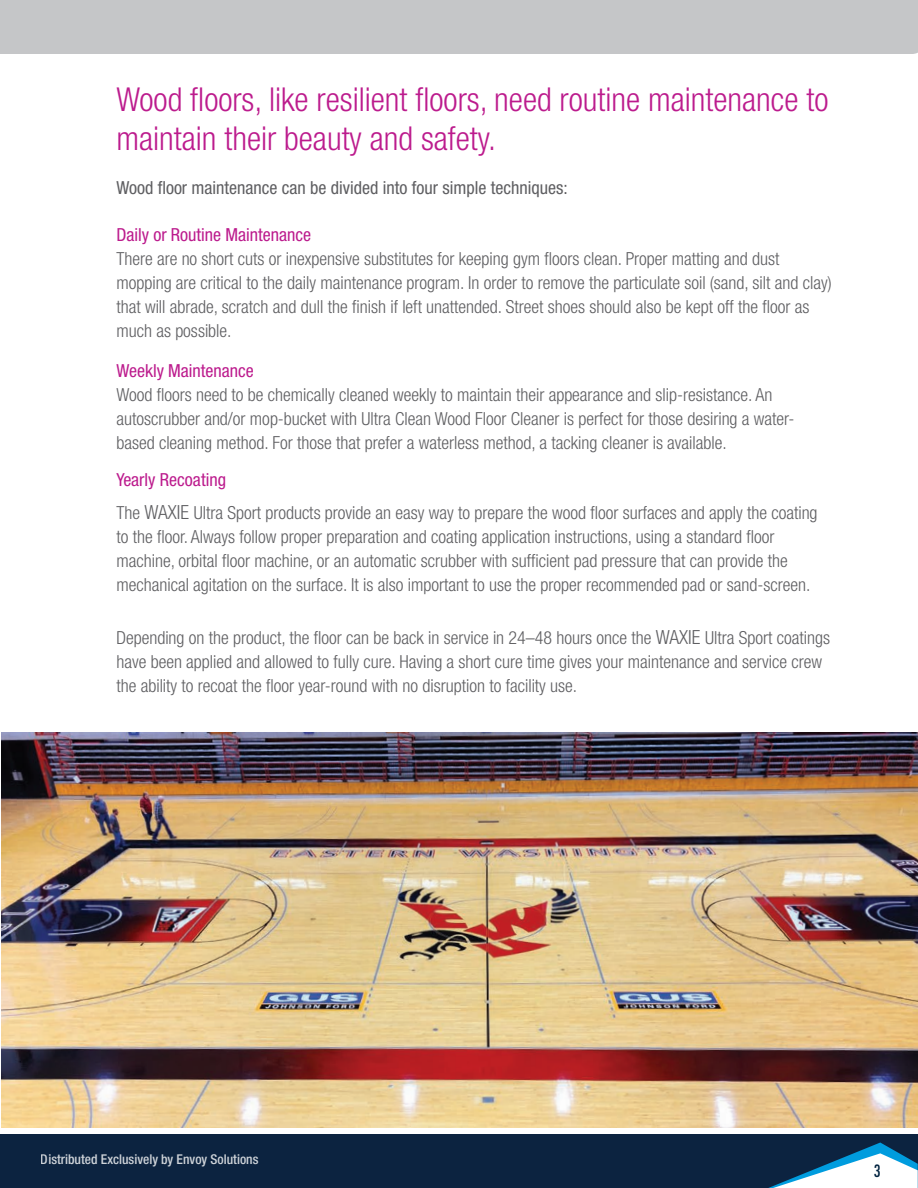
<style>
.page{position:relative;width:918px;height:1188px;background:#fff}
.page>*{position:absolute;margin:0;border:0;box-sizing:border-box;transform-origin:0 0}
._5_Product_Descripti{font:300 condensed 33px/39px "Helvetica Neue LT Std";color:#bc1b8d}
._5_Product_Descripti-2{font:300 condensed 18px/24px "Helvetica Neue LT Std";color:#5f5f62}
._5_Product_Descripti-3{font:condensed 18px "Helvetica Neue LT Std";color:#5f5f62}
._5_Intro_Copy{font:condensed 18px "Helvetica Neue LT Std";color:#bc1b8d}
._5_Product_Descripti-4{font:condensed 18px "Helvetica Neue LT Std";color:#bc1b8d}
.t1{font:500 condensed 16.5px "Futura";color:#002340}
.t2{font:500 condensed 13.5px "Helvetica Neue LT Std";color:#fff}
.s1{font-size:19.5px}
</style>
<div class="page">
<div style="left:0;top:1134px;width:918px;height:54px;background:#0c2340"></div>
<svg style="left:768px;top:1143px;width:150px;height:45px"></svg>
<div style="left:0;top:0;width:918px;height:54px;background:#c5c6c8"></div>
<img style="left:2px;top:732px;width:916px;height:396px">
<p class="_5_Product_Descripti" style="left:116px;top:80px;width:714px">Wood floors, like resilient floors, need routine maintenance to maintain their beauty and safety.</p>
<p class="_5_Product_Descripti-3" style="left:116px;top:177px;width:453px">Wood floor maintenance can be divided into four simple techniques:</p>
<p class="_5_Intro_Copy" style="left:116px;top:224px;width:196px">Daily or Routine Maintenance</p>
<p class="_5_Product_Descripti-2" style="left:116px;top:246px;width:717px">There are no short cuts or inexpensive substitutes for keeping gym floors clean. Proper matting and dust mopping are critical to the daily maintenance program. In order to remove the particulate soil (sand, silt and clay) that will abrade, scratch and dull the finish if left unattended. Street shoes should also be kept off the floor as much as possible.</p>
<p class="_5_Product_Descripti-4" style="left:116px;top:360px;width:139px">Weekly Maintenance</p>
<p class="_5_Product_Descripti-2" style="left:116px;top:382px;width:680px">Wood floors need to be chemically cleaned weekly to maintain their appearance and slip-resistance. An autoscrubber and/or mop-bucket with Ultra Clean Wood Floor Cleaner is perfect for those desiring a water&shy;based cleaning method. For those that prefer a waterless method, a tacking cleaner is available.</p>
<p class="_5_Intro_Copy" style="left:116px;top:470px;width:111px">Yearly Recoating</p>
<p class="_5_Product_Descripti-2" style="left:116px;top:501px;width:703px">The <span class="s1">WAXIE</span> Ultra Sport products provide an easy way to prepare the wood floor surfaces and apply the coating to the floor. Always follow proper preparation and coating application instructions, using a standard floor machine, orbital floor machine, or an automatic scrubber with sufficient pad pressure that can provide the mechanical agitation on the surface. It is also important to use the proper recommended pad or sand-screen.</p>
<p class="_5_Product_Descripti-2" style="left:116px;top:626px;width:715px">Depending on the product, the floor can be back in service in 24–48 hours once the <span class="s1">WAXIE</span> Ultra Sport coatings have been applied and allowed to fully cure. Having a short cure time gives your maintenance and service crew the ability to recoat the floor year-round with no disruption to facility use.</p>
<p class="t2" style="left:41px;top:1152px;width:219px">Distributed Exclusively by Envoy Solutions</p>
<p class="t1" style="left:874px;top:1160px;width:8px">3</p>
</div>
